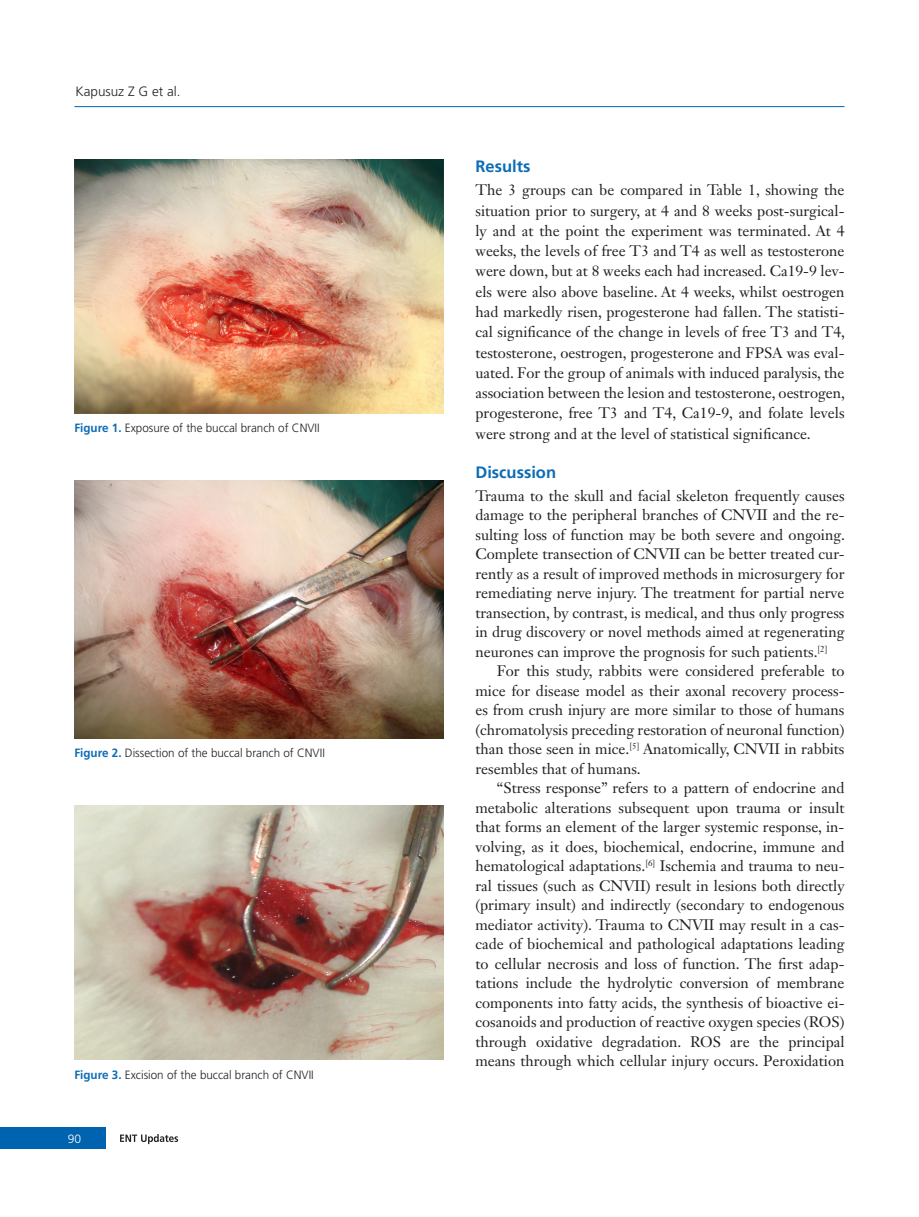
<style>
.page{position:relative;width:919px;height:1217px;background:#fff}
.page>*{position:absolute;margin:0;border:0;box-sizing:border-box;transform-origin:0 0}
.t1{font:16.5px "Frutiger Bold Tr";color:#0d6cb6}
.t2{font:15px/19.5px "Janson Text LT Std";color:#231f20;text-align:justify}
.t3{font:13.5px "Frutiger Tr Light Nr";color:#231f20}
.t4{font:12px "Frutiger Tr Light Nr";color:#231f20}
.t5{font:12px "Frutiger Tr Light Nr";color:#fff}
.s1{font-family:"Frutiger Bold Tr";color:#0d6cb6}
</style>
<div class="page">
<hr style="left:74px;top:106px;width:770px;height:1px;background:#0063b0">
<div style="left:0;top:1127px;width:106px;height:21px;background:#0063b0"></div>
<svg style="left:120px;top:1134px;width:58px;height:9px"></svg>
<img style="left:74px;top:159px;width:369px;height:254px">
<img style="left:74px;top:480px;width:369px;height:258px">
<img style="left:74px;top:805px;width:369px;height:254px">
<p class="t3" style="left:75px;top:84px;width:107px">Kapusuz Z G et al.</p>
<p class="t4" style="left:74px;top:421px;width:247px"><span class="s1">Figure 1.</span> Exposure of the buccal branch of CNVII</p>
<p class="t4" style="left:74px;top:746px;width:252px"><span class="s1">Figure 2.</span> Dissection of the buccal branch of CNVII</p>
<p class="t4" style="left:74px;top:1067px;width:241px"><span class="s1">Figure 3.</span> Excision of the buccal branch of CNVII</p>
<p class="t5" style="left:68px;top:1131px;width:15px">90</p>
<p class="t1" style="left:475px;top:156px;width:56px">Results</p>
<p class="t2" style="left:475px;top:180px;width:371px;line-height:20.2px">The 3 groups can be compared in Table 1, showing the situation prior to surgery, at 4 and 8 weeks post-surgical&shy;ly and at the point the experiment was terminated. At 4 weeks, the levels of free T3 and T4 as well as testosterone were down, but at 8 weeks each had increased. Ca19-9 lev&shy;els were also above baseline. At 4 weeks, whilst oestrogen had markedly risen, progesterone had fallen. The statisti&shy;cal significance of the change in levels of free T3 and T4, testosterone, oestrogen, progesterone and FPSA was eval&shy;uated. For the group of animals with induced paralysis, the association between the lesion and testosterone, oestrogen, progesterone, free T3 and T4, Ca19-9, and folate levels were strong and at the level of statistical significance.</p>
<p class="t1" style="left:475px;top:462px;width:82px">Discussion</p>
<p class="t2" style="left:475px;top:485px;width:371px">Trauma to the skull and facial skeleton frequently causes damage to the peripheral branches of CNVII and the re&shy;sulting loss of function may be both severe and ongoing.<br>Complete transection of CNVII can be better treated cur&shy;rently as a result of improved methods in microsurgery for remediating nerve injury. The treatment for partial nerve transection, by contrast, is medical, and thus only progress in drug discovery or novel methods aimed at regenerating neurones can improve the prognosis for such patients.<sup>[2]</sup></p>
<p class="t2" style="left:475px;top:661px;width:370px;text-indent:21px">For this study, rabbits were considered preferable to mice for disease model as their axonal recovery process&shy;es from crush injury are more similar to those of humans (chromatolysis preceding restoration of neuronal function) than those seen in mice.<sup>[5]</sup> Anatomically, CNVII in rabbits resembles that of humans.</p>
<p class="t2" style="left:475px;top:778px;width:370px;text-indent:21px">“Stress response” refers to a pattern of endocrine and metabolic alterations subsequent upon trauma or insult that forms an element of the larger systemic response, in&shy;volving, as it does, biochemical, endocrine, immune and hematological adaptations.<sup>[6]</sup> Ischemia and trauma to neu&shy;ral tissues (such as CNVII) result in lesions both directly (primary insult) and indirectly (secondary to endogenous mediator activity). Trauma to CNVII may result in a cas&shy;cade of biochemical and pathological adaptations leading to cellular necrosis and loss of function. The first adap&shy;tations include the hydrolytic conversion of membrane components into fatty acids, the synthesis of bioactive ei&shy;cosanoids and production of reactive oxygen species (ROS) through oxidative degradation. ROS are the principal means through which cellular injury occurs. Peroxidation</p>
</div>
